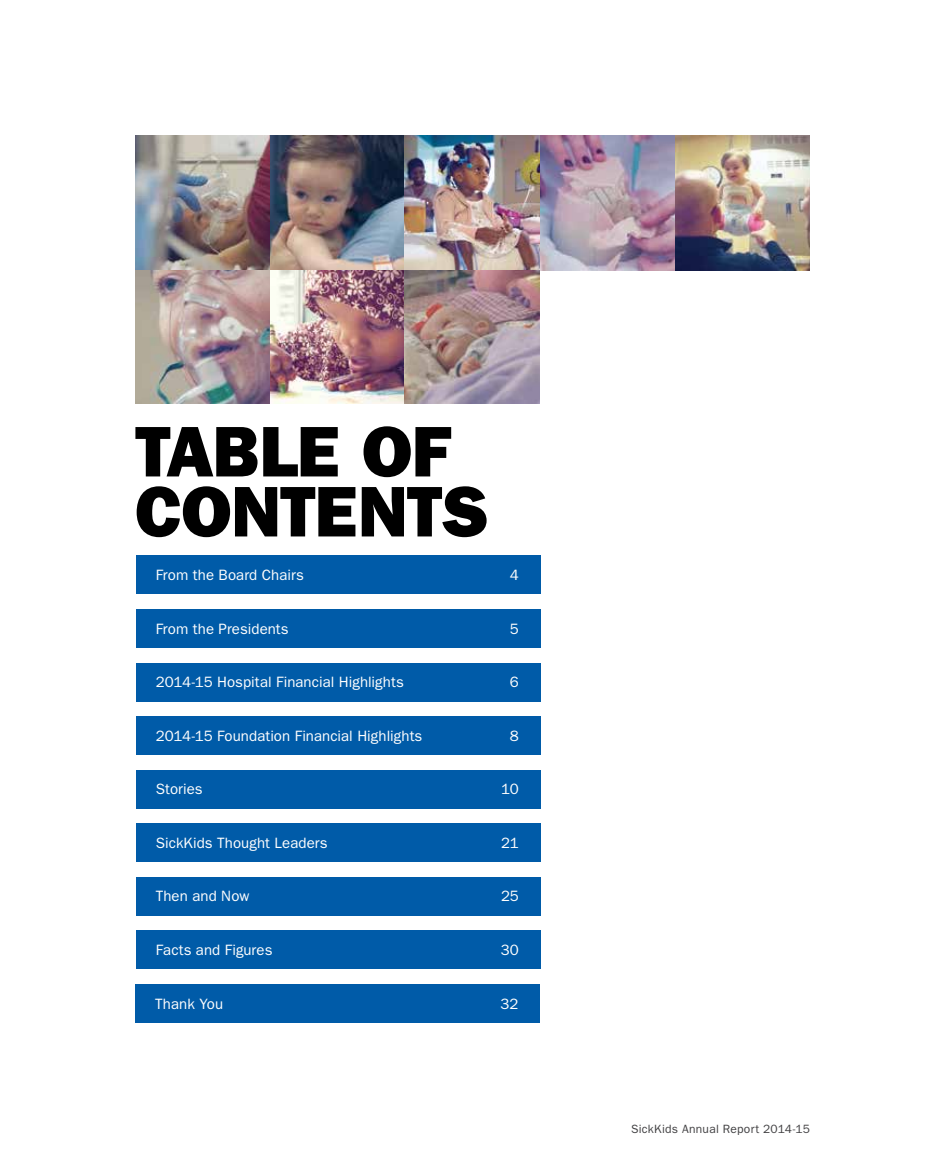
<style>
.page{position:relative;width:945px;height:1175px;background:#fff}
.page>*{position:absolute;margin:0;border:0;box-sizing:border-box;transform-origin:0 0}
.t1{font:72px/60px "ITC Franklin Gothic Std Hvy";letter-spacing:-.015em;color:#000}
.t2{font:15px "ITC Franklin Gothic Std";letter-spacing:.005em;color:#fff}
.t3{font:12px "ITC Franklin Gothic Std";letter-spacing:.02em;color:#414042}
</style>
<div class="page">
<div style="left:136px;top:609px;width:405px;height:38px;background:#005ba8"></div>
<div style="left:136px;top:662px;width:405px;height:39px;background:#005ba8"></div>
<div style="left:136px;top:716px;width:405px;height:39px;background:#005ba8"></div>
<div style="left:136px;top:770px;width:405px;height:38px;background:#005ba8"></div>
<div style="left:136px;top:823px;width:405px;height:39px;background:#005ba8"></div>
<div style="left:136px;top:930px;width:405px;height:39px;background:#005ba8"></div>
<img style="left:135px;top:135px;width:675px;height:135px">
<img style="left:135px;top:270px;width:405px;height:134px">
<div style="left:136px;top:555px;width:405px;height:39px;background:#005ba8"></div>
<div style="left:136px;top:877px;width:405px;height:38px;background:#005ba8"></div>
<div style="left:135px;top:984px;width:405px;height:38px;background:#005ba8"></div>
<h1 class="t1" style="left:135px;top:422px;width:355px">TABLE OF<br>CONTENTS</h1>
<p class="t2" style="left:156px;top:566px;width:150px">From the Board Chairs</p>
<p class="t2" style="left:510px;top:566px;width:10px">4</p>
<p class="t2" style="left:156px;top:620px;width:134px">From the Presidents</p>
<p class="t2" style="left:510px;top:620px;width:10px">5</p>
<p class="t2" style="left:156px;top:673px;width:250px">2014-15 Hospital Financial Highlights</p>
<p class="t2" style="left:510px;top:673px;width:10px">6</p>
<p class="t2" style="left:156px;top:727px;width:268px">2014-15 Foundation Financial Highlights</p>
<p class="t2" style="left:510px;top:727px;width:10px">8</p>
<p class="t2" style="left:156px;top:780px;width:48px">Stories</p>
<p class="t2" style="left:501px;top:780px;width:19px">10</p>
<p class="t2" style="left:156px;top:834px;width:173px">SickKids Thought Leaders</p>
<p class="t2" style="left:501px;top:834px;width:19px">21</p>
<p class="t2" style="left:156px;top:887px;width:95px">Then and Now</p>
<p class="t2" style="left:501px;top:887px;width:19px">25</p>
<p class="t2" style="left:156px;top:941px;width:118px">Facts and Figures</p>
<p class="t2" style="left:501px;top:941px;width:20px">30</p>
<p class="t2" style="left:155px;top:994px;width:69px">Thank You</p>
<p class="t2" style="left:501px;top:994px;width:19px">32</p>
<p class="t3" style="left:631px;top:1121px;width:180px">SickKids Annual Report 2014-15</p>
</div>
